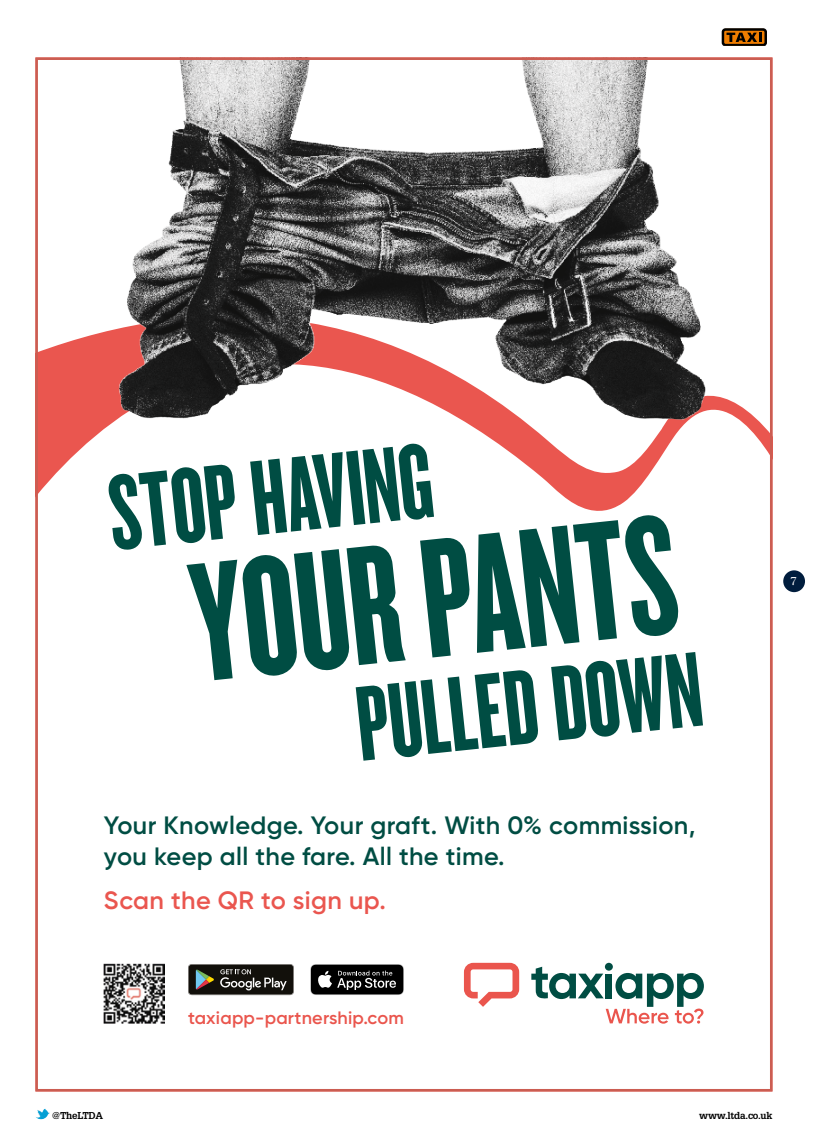
<style>
.page{position:relative;width:815px;height:1134px;background:#fff}
.page>*{position:absolute;margin:0;border:0;box-sizing:border-box;transform-origin:0 0}
.t1{font:176.38px "Knockout HTF67 Full Bantamwt";color:#004d43}
.t2{font:110.75px/235.5px "Knockout HTF67 Full Bantamwt";color:#004d43}
.t3{font:600 25.12px/30.1px "Gilroy";letter-spacing:.015em;color:#004d43}
.t4{font:600 25.12px "Gilroy";letter-spacing:.015em;color:#ea564f}
.t5{font:600 17.88px "Gilroy";letter-spacing:.01em;color:#ea554d}
.t6{font:12.62px "Utopia Std";color:#fff}
.t7{font:700 9.75px "Glypha";letter-spacing:-.025em;color:#000}
</style>
<div class="page">
<img style="left:36px;top:1108px;width:14px;height:11px">
<div style="left:783px;top:570px;width:22px;height:22px;background:#001d3d;border-radius:50%"></div>
<svg style="left:38px;top:340px;width:731px;height:171px"></svg>
<img style="left:104px;top:964px;width:61px;height:60px">
<svg style="left:188px;top:964px;width:106px;height:31px;background:#383832"></svg>
<svg style="left:310px;top:964px;width:94px;height:31px;background:#333"></svg>
<div style="left:605px;top:963px;width:8px;height:8px;background:#004d43;border-radius:50%"></div>
<svg style="left:464px;top:963px;width:55px;height:44px"></svg>
<svg style="left:531px;top:967px;width:173px;height:57px"></svg>
<img style="left:73px;top:60px;width:680px;height:363px">
<svg style="left:722px;top:28px;width:45px;height:18px"></svg>
<h2 class="t2" style="left:320px;top:374px;width:349px;text-indent:-224px;rotate:-6deg">STOP HAVING<br>PULLED DOWN</h2>
<h1 class="t1" style="left:184px;top:536px;width:488px;rotate:-6deg">YOUR PANTS</h1>
<p class="t3" style="left:104px;top:810px;width:593px">Your Knowledge. Your graft. With 0% commission, you keep all the fare. All the time.</p>
<p class="t4" style="left:104px;top:884px;width:283px">Scan the QR to sign up.</p>
<p class="t6" style="left:791px;top:574px;width:8px">7</p>
<p class="t5" style="left:188px;top:1006px;width:217px">taxiapp-partnership.com</p>
<p class="t7" style="left:52px;top:1109px;width:53px">@TheLTDA</p>
<p class="t7" style="left:699px;top:1109px;width:75px">www.ltda.co.uk</p>
</div>
